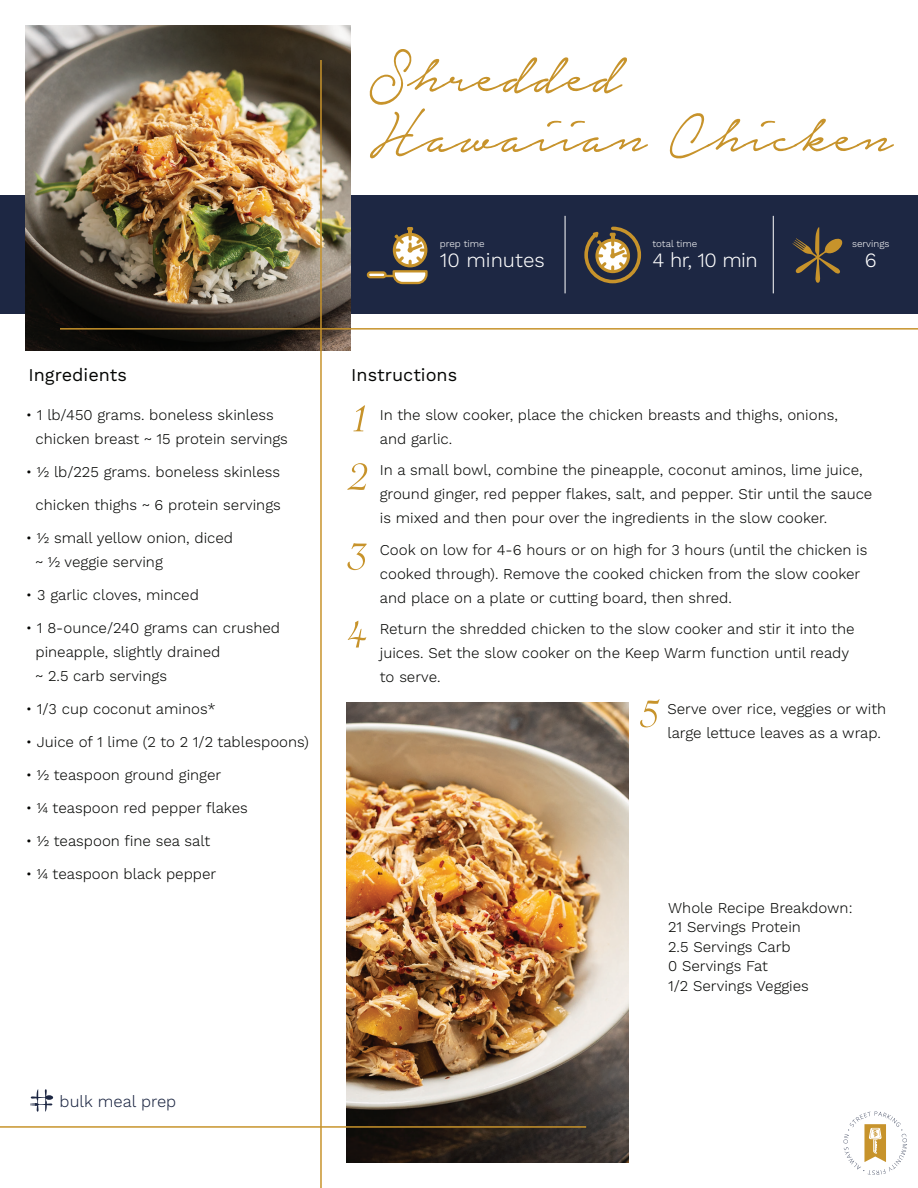
<style>
.page{position:relative;width:918px;height:1188px;background:#fff}
.page>*{position:absolute;margin:0;border:0;box-sizing:border-box;transform-origin:0 0}
.t1{font:77.55px/59.8px "Notera";color:#c7932b}
.t2{font:65.7px/58.3px "Savoye Let Plain";color:#c7932b}
.t3{font:300 20.25px "Work Sans";color:#fff}
.t4{font:18px "Work Sans";color:#040503}
.t5{font:300 16.35px "Work Sans";color:#1d2743}
.t6{font:300 15px/24px "Work Sans";color:#040503}
.t7{font:300 9.75px "Work Sans";color:#fff}
</style>
<div class="page">
<svg style="left:843px;top:1111px;width:64px;height:64px"></svg>
<div style="left:0;top:195px;width:918px;height:119px;background:#1d2743"></div>
<svg style="left:384px;top:227px;width:44px;height:58px"></svg>
<div style="left:368px;top:272px;width:17px;height:5px;background:#fff;border-radius:2px"></div>
<div style="left:367px;top:271px;width:20px;height:7px;border:2px solid #c7932b;border-radius:2px"></div>
<svg style="left:792px;top:227px;width:51px;height:56px"></svg>
<svg style="left:584px;top:226px;width:58px;height:58px"></svg>
<hr style="left:565px;top:216px;width:1px;height:77px;background:#fff">
<hr style="left:773px;top:216px;width:1px;height:77px;background:#fff">
<img style="left:346px;top:703px;width:283px;height:460px">
<img style="left:26px;top:26px;width:325px;height:325px">
<hr style="left:320px;top:60px;width:2px;height:1128px;background:#c7932b">
<hr style="left:60px;top:328px;width:858px;height:2px;background:#c7932b">
<hr style="left:0;top:1126px;width:586px;height:2px;background:#c7932b">
<svg style="left:30px;top:1089px;width:23px;height:23px"></svg>
<h1 class="t1" style="left:370px;top:47px;width:525px">Shredded<br>Hawaiian Chicken</h1>
<p class="t7" style="left:652px;top:238px;width:46px">total time</p>
<p class="t7" style="left:440px;top:238px;width:46px">prep time</p>
<h3 class="t3" style="left:440px;top:248px;width:106px">10 minutes</h3>
<h3 class="t3" style="left:653px;top:248px;width:107px">4 hr, 10 min</h3>
<p class="t7" style="left:852px;top:238px;width:39px">servings</p>
<h3 class="t3" style="left:865px;top:248px;width:13px">6</h3>
<p class="t4" style="left:28px;top:365px;width:100px">Ingredients</p>
<p class="t4" style="left:351px;top:365px;width:107px">Instructions</p>
<h2 class="t2" style="left:351px;top:383px;width:21px">1<br>2</h2>
<p class="t6" style="left:380px;top:403px;width:460px">In the slow cooker, place the chicken breasts and thighs, onions, and garlic.</p>
<p class="t6" style="left:380px;top:459px;width:494px">In a small bowl, combine the pineapple, coconut aminos, lime juice, ground ginger, red pepper flakes, salt, and pepper. Stir until the sauce is mixed and then pour over the ingredients in the slow cooker.</p>
<p class="t6" style="left:380px;top:538px;width:489px">Cook on low for 4-6 hours or on high for 3 hours (until the chicken is cooked through). Remove the cooked chicken from the slow cooker and place on a plate or cutting board, then shred.</p>
<p class="t6" style="left:380px;top:618px;width:476px">Return the shredded chicken to the slow cooker and stir it into the juices. Set the slow cooker on the Keep Warm function until ready to serve.</p>
<p class="t6" style="left:36px;top:403px;width:254px;text-indent:-10px">• 1 lb/450 grams. boneless skinless chicken breast ~ 15 protein servings</p>
<p class="t6" style="left:26px;top:460px;width:256px">• ½ lb/225 grams. boneless skinless</p>
<p class="t6" style="left:36px;top:493px;width:247px">chicken thighs ~ 6 protein servings</p>
<p class="t6" style="left:36px;top:526px;width:199px;text-indent:-10px">• ½ small yellow onion, diced ~ ½ veggie serving</p>
<p class="t6" style="left:26px;top:583px;width:175px">• 3 garlic cloves, minced</p>
<p class="t6" style="left:36px;top:616px;width:246px;text-indent:-10px">• 1 8-ounce/240 grams can crushed pineapple, slightly drained<br>~ 2.5 carb servings</p>
<p class="t6" style="left:26px;top:697px;width:191px">• 1/3 cup coconut aminos*</p>
<p class="t6" style="left:26px;top:730px;width:285px">• Juice of 1 lime (2 to 2 1/2 tablespoons)</p>
<p class="t6" style="left:26px;top:763px;width:197px">• ½ teaspoon ground ginger</p>
<p class="t6" style="left:26px;top:796px;width:223px">• ¼ teaspoon red pepper flakes</p>
<p class="t6" style="left:26px;top:829px;width:186px">• ½ teaspoon fine sea salt</p>
<p class="t6" style="left:26px;top:862px;width:192px">• ¼ teaspoon black pepper</p>
<h2 class="t2" style="left:349px;top:511px;width:22px;line-height:78px">3<br>4</h2>
<h2 class="t2" style="left:642px;top:678px;width:20px">5</h2>
<p class="t6" style="left:667px;top:697px;width:220px">Serve over rice, veggies or with large lettuce leaves as a wrap.</p>
<p class="t5" style="left:60px;top:1091px;width:118px">bulk meal prep</p>
<p class="t6" style="left:668px;top:898px;width:186px;line-height:19.5px">Whole Recipe Breakdown:<br>21 Servings Protein<br>2.5 Servings Carb<br>0 Servings Fat<br>1/2 Servings Veggies</p>
</div>
